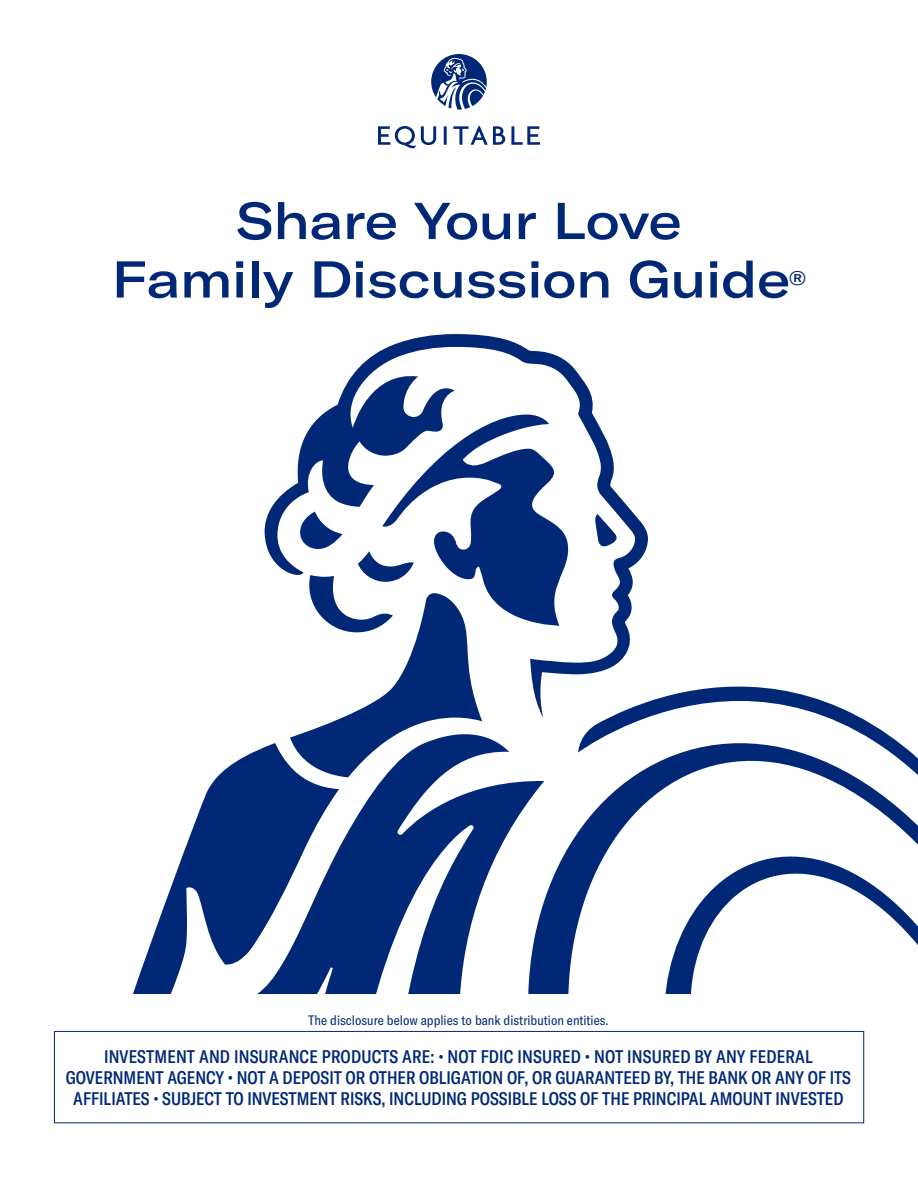
<style>
.page{position:relative;width:918px;height:1188px;background:#fff}
.page>*{position:absolute;margin:0;border:0;box-sizing:border-box;transform-origin:0 0}
.E_Head{font:500 expanded 51px/58.5px "GT America";color:#002876;text-align:center}
.E_Head-2{font:500 expanded 19.35px "GT America";color:#002876}
.Bank_Bullets{font:500 condensed 18px/21px "GT America";color:#002876;text-align:center;scale:.94 1}
.Bank_Bullets-2{font:condensed 13.5px "GT America";color:#002876}
</style>
<div class="page">
<svg style="left:133px;top:334px;width:785px;height:659px"></svg>
<div style="left:54px;top:1031px;width:810px;height:92px;border:1px solid #002876"></div>
<svg style="left:378px;top:54px;width:162px;height:94px"></svg>
<p class="E_Head" style="left:112px;top:191px;width:680px">Share Your Love<br>Family Discussion Guide</p>
<p class="E_Head-2" style="left:789px;top:267px;width:18px">®</p>
<p class="Bank_Bullets-2" style="left:308px;top:1012px;width:302px">The disclosure below applies to bank distribution entities.</p>
<p class="Bank_Bullets" style="left:66px;top:1046px;width:837px">INVESTMENT AND INSURANCE PRODUCTS ARE: • NOT FDIC INSURED • NOT INSURED BY ANY FEDERAL<br>GOVERNMENT AGENCY • NOT A DEPOSIT OR OTHER OBLIGATION OF, OR GUARANTEED BY, THE BANK OR ANY OF ITS<br>AFFILIATES • SUBJECT TO INVESTMENT RISKS, INCLUDING POSSIBLE LOSS OF THE PRINCIPAL AMOUNT INVESTED</p>
</div>
